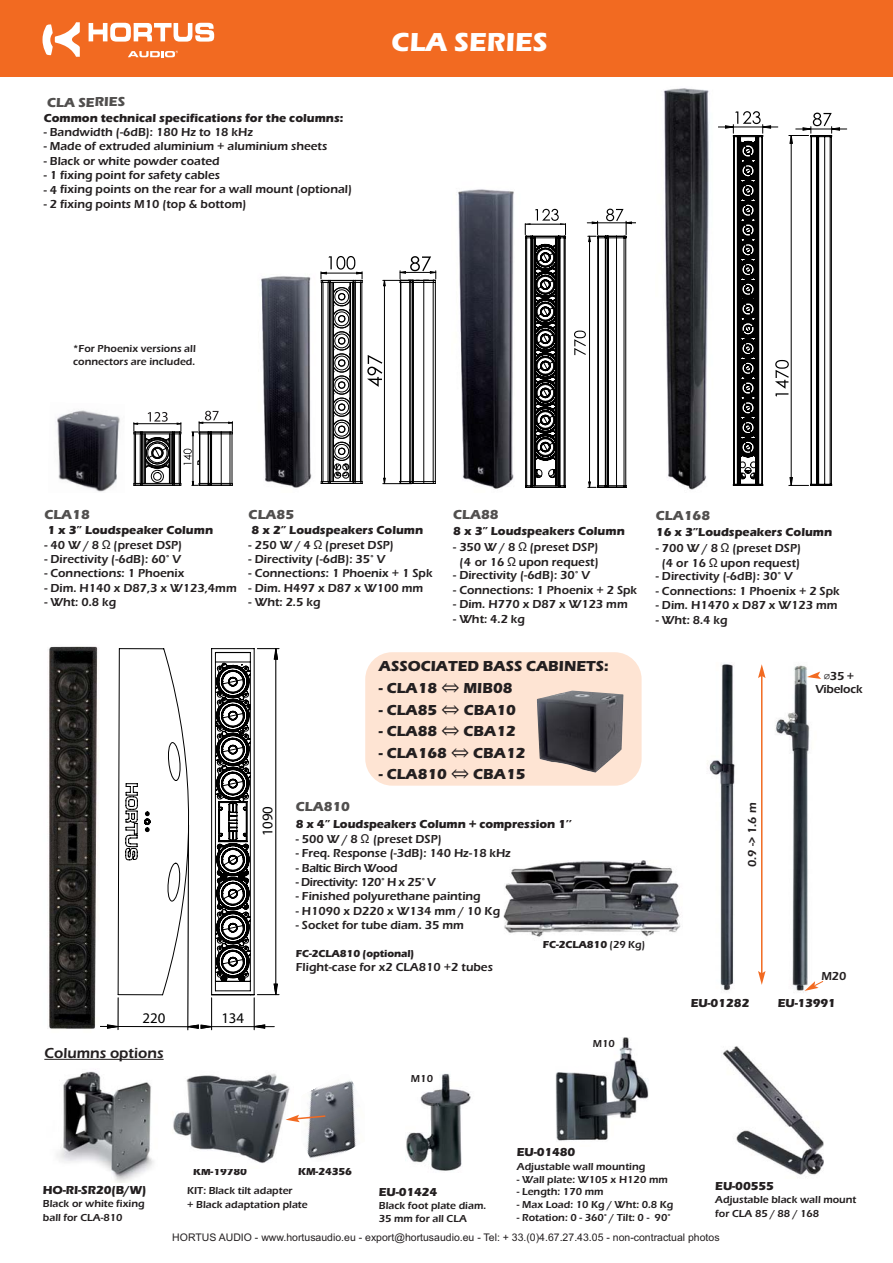
<style>
.page{position:relative;width:893px;height:1263px;background:#fff}
.page>*{position:absolute;margin:0;border:0;box-sizing:border-box;transform-origin:0 0}
.t1{font:700 27px "Eras ITC";color:#fff}
.t2{font:700 15px "Eras ITC";color:#231f20}
.t3{font:600 15px "Eras ITC";color:#231f20}
.t4{font:14.85px "Century Gothic";color:#010101}
.t5{font:700 13.5px "Eras ITC";color:#514f4e}
.t6{font:600 12px/14.7px "Eras ITC";color:#231f20;text-align:center}
.t7{font:700 12px "Eras ITC";color:#231f20}
.t8{font:600 12px "Eras ITC";letter-spacing:-.03em;color:#231f20}
.t9{font:600 12px/13.5px "Eras ITC";letter-spacing:-.02em;color:#231f20;text-align:center}
.t10{font:600 10.5px/13.6px "Eras ITC";color:#231f20}
.t11{font:10.5px "Arial";color:#231f20}
.t12{font:700 10.5px "Eras ITC";letter-spacing:-.01em;color:#231f20}
.s1{font-family:"Tahoma";font-weight:400}
.s2{font-family:"Cambria";font-weight:400;font-size:18px}
.s3{font-weight:600}
.s4{font-family:"Cambria";font-weight:400}
</style>
<div class="page">
<div style="left:0;top:0;width:893px;height:77px;background:#f26a21"></div>
<svg style="left:43px;top:22px;width:37px;height:35px"></svg>
<svg style="left:128px;top:51px;width:50px;height:6px"></svg>
<svg style="left:89px;top:23px;width:125px;height:19px"></svg>
<img style="left:723px;top:1046px;width:100px;height:129px">
<img style="left:261px;top:276px;width:51px;height:212px">
<img style="left:57px;top:410px;width:63px;height:82px">
<img style="left:458px;top:189px;width:56px;height:300px">
<img style="left:663px;top:88px;width:46px;height:402px">
<svg style="left:134px;top:411px;width:99px;height:75px"></svg>
<svg style="left:525px;top:209px;width:110px;height:279px"></svg>
<hr style="left:811px;top:129px;width:36px;height:1px;background:#000">
<svg style="left:718px;top:111px;width:122px;height:375px"></svg>
<img style="left:48px;top:646px;width:53px;height:383px">
<svg style="left:101px;top:648px;width:178px;height:382px"></svg>
<svg style="left:117px;top:648px;width:138px;height:348px"></svg>
<img style="left:57px;top:1071px;width:97px;height:112px">
<svg style="left:321px;top:256px;width:115px;height:228px"></svg>
<div style="left:365px;top:652px;width:276px;height:134px;background:#fee4d3;border-radius:27px"></div>
<img style="left:707px;top:663px;width:28px;height:328px">
<img style="left:775px;top:665px;width:45px;height:328px">
<img style="left:173px;top:1073px;width:117px;height:90px">
<img style="left:305px;top:1080px;width:51px;height:78px">
<svg style="left:286px;top:1114px;width:41px;height:8px"></svg>
<img style="left:405px;top:1073px;width:66px;height:98px">
<hr style="left:761px;top:675px;width:1px;height:299px;background:#f26a21">
<svg style="left:758px;top:971px;width:7px;height:14px"></svg>
<svg style="left:758px;top:664px;width:7px;height:14px"></svg>
<svg style="left:807px;top:672px;width:14px;height:7px"></svg>
<img style="left:537px;top:691px;width:86px;height:82px">
<svg style="left:804px;top:980px;width:20px;height:11px"></svg>
<img style="left:555px;top:1037px;width:94px;height:104px">
<img style="left:503px;top:860px;width:178px;height:77px">
<hr style="left:44px;top:1059px;width:120px;height:1px;background:#231f20">
<p class="t5" style="left:47px;top:94px;width:80px">CLA SERIES</p>
<p class="t7" style="left:44px;top:110px;width:301px">Common technical specifications for the columns:</p>
<p class="t6" style="left:44px;top:126px;width:211px">- Bandwidth (-6dB): 180 Hz to 18 kHz</p>
<p class="t6" style="left:44px;top:140px;width:285px">- Made of extruded aluminium + aluminium sheets</p>
<p class="t6" style="left:44px;top:155px;width:177px">- Black or white powder coated</p>
<p class="t6" style="left:44px;top:169px;width:178px">- 1 fixing point for safety cables</p>
<p class="t6" style="left:44px;top:184px;width:310px">- 4 fixing points on the rear for a wall mount (optional)</p>
<p class="t6" style="left:44px;top:198px;width:204px">- 2 fixing points M10 (top &amp; bottom)</p>
<h1 class="t1" style="left:392px;top:26px;width:158px">CLA SERIES</h1>
<p class="t10" style="left:73px;top:344px;width:124px;line-height:12.6px">*For Phoenix versions all connectors are included.</p>
<p class="t5" style="left:44px;top:506px;width:47px">CLA18</p>
<p class="t7" style="left:47px;top:523px;width:167px">1 x 3” Loudspeaker Column</p>
<p class="t6" style="left:44px;top:539px;width:140px">- 40 W / 8 <span class="s1">Ω</span> (preset DSP)</p>
<p class="t6" style="left:44px;top:553px;width:138px">- Directivity (-6dB): 60° V</p>
<p class="t6" style="left:44px;top:567px;width:142px">- Connections: 1 Phoenix</p>
<p class="t6" style="left:44px;top:582px;width:194px">- Dim. H140 x D87,3 x W123,4mm</p>
<p class="t6" style="left:44px;top:596px;width:73px">- Wht: 0.8 kg</p>
<p class="t5" style="left:249px;top:506px;width:47px">CLA85</p>
<p class="t7" style="left:252px;top:523px;width:173px">8 x 2” Loudspeakers Column</p>
<p class="t6" style="left:249px;top:539px;width:147px">- 250 W / 4 <span class="s1">Ω</span> (preset DSP)</p>
<p class="t6" style="left:249px;top:553px;width:138px">- Directivity (-6dB): 35° V</p>
<p class="t6" style="left:249px;top:567px;width:185px">- Connections: 1 Phoenix + 1 Spk</p>
<p class="t6" style="left:249px;top:582px;width:176px">- Dim. H497 x D87 x W100 mm</p>
<p class="t6" style="left:249px;top:596px;width:73px">- Wht: 2.5 kg</p>
<p class="t5" style="left:453px;top:506px;width:47px">CLA88</p>
<p class="t7" style="left:453px;top:524px;width:173px">8 x 3” Loudspeakers Column</p>
<p class="t6" style="left:453px;top:541px;width:147px">- 350 W / 8 <span class="s1">Ω</span> (preset DSP) (4 or 16 <span class="s1">Ω</span> upon request)</p>
<p class="t6" style="left:453px;top:569px;width:138px">- Directivity (-6dB): 30° V</p>
<p class="t6" style="left:453px;top:584px;width:185px">- Connections: 1 Phoenix + 2 Spk</p>
<p class="t6" style="left:453px;top:598px;width:176px">- Dim. H770 x D87 x W123 mm</p>
<p class="t6" style="left:453px;top:613px;width:73px">- Wht: 4.2 kg</p>
<p class="t5" style="left:656px;top:507px;width:56px">CLA168</p>
<p class="t7" style="left:656px;top:525px;width:178px">16 x 3”Loudspeakers Column</p>
<p class="t6" style="left:656px;top:542px;width:147px">- 700 W / 8 <span class="s1">Ω</span> (preset DSP) (4 or 16 <span class="s1">Ω</span> upon request)</p>
<p class="t6" style="left:656px;top:571px;width:138px">- Directivity (-6dB): 30° V</p>
<p class="t6" style="left:656px;top:585px;width:185px">- Connections: 1 Phoenix + 2 Spk</p>
<p class="t6" style="left:656px;top:599px;width:183px">- Dim. H1470 x D87 x W123 mm</p>
<p class="t6" style="left:656px;top:614px;width:73px">- Wht: 8.4 kg</p>
<p class="t4" style="left:142px;top:1010px;width:24px">220</p>
<p class="t3" style="left:44px;top:1048px;width:121px">Columns options</p>
<p class="t4" style="left:259px;top:836px;width:32px;rotate:-90deg">1090</p>
<p class="t4" style="left:221px;top:1010px;width:24px">134</p>
<p class="t2" style="left:379px;top:657px;width:231px">ASSOCIATED BASS CABINETS:</p>
<p class="t2" style="left:379px;top:679px;width:135px">- CLA18 <span class="s2">⇔</span> MIB08</p>
<p class="t2" style="left:379px;top:701px;width:139px">- CLA85 <span class="s2">⇔</span> CBA10</p>
<p class="t2" style="left:379px;top:722px;width:138px">- CLA88 <span class="s2">⇔</span> CBA12</p>
<p class="t2" style="left:379px;top:744px;width:148px">- CLA168 <span class="s2">⇔</span> CBA12</p>
<p class="t2" style="left:379px;top:765px;width:148px">- CLA810 <span class="s2">⇔</span> CBA15</p>
<p class="t5" style="left:296px;top:799px;width:56px">CLA810</p>
<p class="t7" style="left:296px;top:816px;width:277px">8 x 4” Loudspeakers Column + compression 1’’</p>
<p class="t6" style="left:296px;top:834px;width:148px">- 500 W / 8 <span class="s1">Ω</span> (preset DSP)</p>
<p class="t6" style="left:296px;top:847px;width:217px">- Freq. Response (-3dB): 140 Hz-18 kHz</p>
<p class="t8" style="left:296px;top:864px;width:103px">- Baltic Birch Wood</p>
<p class="t8" style="left:296px;top:878px;width:142px">- Directivity: 120° H x 25° V</p>
<p class="t6" style="left:296px;top:891px;width:187px">- Finished polyurethane painting</p>
<p class="t6" style="left:296px;top:905px;width:206px">- H1090 x D220 x W134 mm / 10 Kg</p>
<p class="t6" style="left:296px;top:919px;width:170px">- Socket for tube diam. 35 mm</p>
<p class="t12" style="left:296px;top:947px;width:120px">FC-2CLA810 (optional)</p>
<p class="t6" style="left:296px;top:961px;width:199px">Flight-case for x2 CLA810 +2 tubes</p>
<p class="t12" style="left:543px;top:938px;width:104px">FC-2CLA810 <span class="s3">(29 Kg)</span></p>
<p class="t10" style="left:411px;top:1073px;width:24px">M10</p>
<p class="t10" style="left:593px;top:1038px;width:24px">M10</p>
<p class="t9" style="left:815px;top:670px;width:49px"><span class="s4">⌀</span>35 +<br>Vibelock</p>
<p class="t6" style="left:746px;top:867px;width:66px;rotate:-90deg">0.9 -&gt; 1.6 m</p>
<p class="t7" style="left:691px;top:996px;width:60px">EU-01282</p>
<p class="t6" style="left:821px;top:970px;width:26px">M20</p>
<p class="t7" style="left:778px;top:996px;width:59px">EU-13991</p>
<p class="t7" style="left:43px;top:1183px;width:105px">HO-RI-SR20(B/W)</p>
<p class="t10" style="left:43px;top:1198px;width:103px">Black or white fixing ball for CLA-810</p>
<p class="t12" style="left:193px;top:1166px;width:55px">KM-19780</p>
<p class="t12" style="left:298px;top:1165px;width:55px">KM-24356</p>
<p class="t10" style="left:187px;top:1185px;width:122px">KIT: Black tilt adapter<br>+ Black adaptation plate</p>
<p class="t7" style="left:379px;top:1185px;width:60px">EU-01424</p>
<p class="t10" style="left:379px;top:1200px;width:109px;line-height:12.6px">Black foot plate diam.<br>35 mm for all CLA</p>
<p class="t7" style="left:517px;top:1145px;width:60px">EU-01480</p>
<p class="t10" style="left:517px;top:1161px;width:130px">Adjustable wall mounting</p>
<p class="t10" style="left:517px;top:1173px;width:152px">- Wall plate: W105 x H120 mm</p>
<p class="t10" style="left:517px;top:1186px;width:88px">- Length: 170 mm</p>
<p class="t10" style="left:517px;top:1199px;width:158px">- Max Load: 10 Kg / Wht: 0.8 Kg</p>
<p class="t10" style="left:517px;top:1212px;width:155px">- Rotation: 0 - 360° / Tilt: 0 - 90°</p>
<p class="t7" style="left:715px;top:1179px;width:60px">EU-00555</p>
<p class="t10" style="left:715px;top:1194px;width:143px">Adjustable black wall mount for CLA 85 / 88 / 168</p>
<p class="t11" style="left:172px;top:1231px;width:549px">HORTUS AUDIO - www.hortusaudio.eu - export@hortusaudio.eu - Tel: + 33.(0)4.67.27.43.05 - non-contractual photos</p>
</div>
